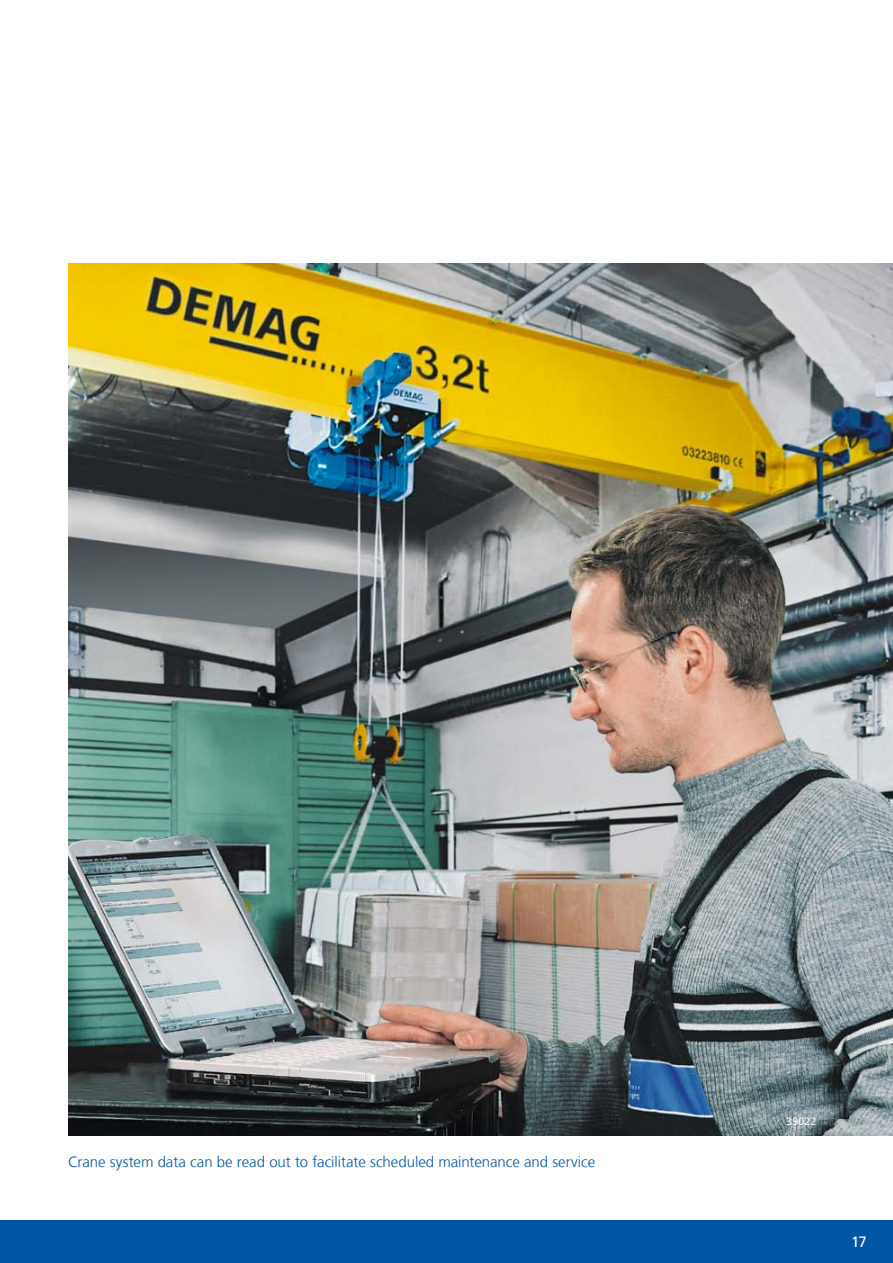
<style>
.page{position:relative;width:893px;height:1263px;background:#fff}
.page>*{position:absolute;margin:0;border:0;box-sizing:border-box;transform-origin:0 0}
.t1{font:300 15px "Frutiger LT Com";letter-spacing:-.005em;color:#0055a4}
.t2{font:15px "Frutiger LT Com";color:#fff}
.t3{font:10.5px "Frutiger LT Com";letter-spacing:.02em;color:#fff}
</style>
<div class="page">
<div style="left:0;top:1220px;width:893px;height:43px;background:#0055a4"></div>
<img style="left:68px;top:264px;width:825px;height:871px">
<p class="t1" style="left:68px;top:1153px;width:529px">Crane system data can be read out to facilitate scheduled maintenance and service</p>
<p class="t3" style="left:786px;top:1115px;width:32px">39022</p>
<p class="t2" style="left:851px;top:1233px;width:17px">17</p>
</div>
